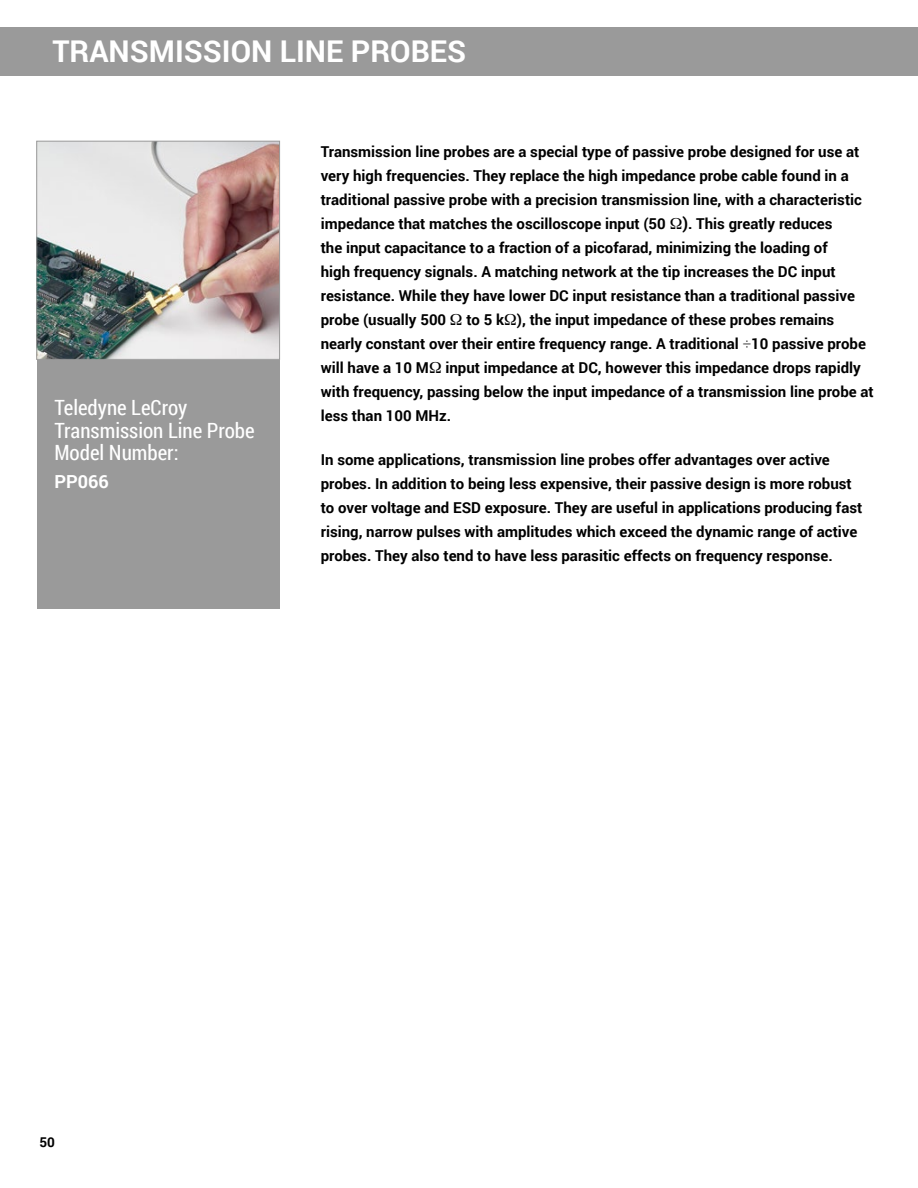
<style>
.page{position:relative;width:918px;height:1188px;background:#fff}
.page>*{position:absolute;margin:0;border:0;box-sizing:border-box;transform-origin:0 0}
.t1{font:700 30px "Roboto";color:#fff}
.t2{font:21px/22.5px "Roboto Condensed";color:#fff}
.t3{font:700 18px "Roboto";color:#fff}
.t4{font:700 15px/24px "Roboto";color:#000}
.t5{font:700 13.5px "Roboto";color:#000}
.s1{font-size:16.5px}
.s2{font-weight:300}
</style>
<div class="page">
<div style="left:0;top:27px;width:918px;height:49px;background:#9a9a9a"></div>
<div style="left:37px;top:359px;width:243px;height:250px;background:#9a9a9a"></div>
<img style="left:39px;top:143px;width:239px;height:215px">
<div style="left:37px;top:141px;width:243px;height:219px;border:1px solid #9a9a9a"></div>
<h1 class="t1" style="left:52px;top:30px;width:415px">TRANSMISSION LINE PROBES</h1>
<h2 class="t2" style="left:54px;top:396px;width:202px">Teledyne LeCroy<br>Transmission Line Probe<br>Model Number:</h2>
<p class="t3" style="left:54px;top:469px;width:56px">PP066</p>
<p class="t4" style="left:321px;top:139px;width:543px">Transmission line probes are a special type of passive probe designed for use at very high frequencies. They replace the high impedance probe cable found in a traditional passive probe with a precision transmission line, with a characteristic impedance that matches the oscilloscope input (50 <span class="s1">)</span>. This greatly reduces<br>the input capacitance to a fraction of a picofarad, minimizing the loading of<br>high frequency signals. A matching network at the tip increases the DC input resistance. While they have lower DC input resistance than a traditional passive probe (usually 500</p>
<p class="t4" style="left:321px;top:307px;width:555px;text-indent:146px">to 5 k ), the input impedance of these probes remains nearly constant over their entire frequency range. A traditional <span class="s2">÷</span>10 passive probe will have a 10 M input impedance at DC, however this impedance drops rapidly with frequency, passing below the input impedance of a transmission line probe at less than 100 MHz.</p>
<p class="t4" style="left:321px;top:447px;width:543px">In some applications, transmission line probes offer advantages over active probes. In addition to being less expensive, their passive design is more robust to over voltage and ESD exposure. They are useful in applications producing fast rising, narrow pulses with amplitudes which exceed the dynamic range of active probes. They also tend to have less parasitic effects on frequency response.</p>
<p class="t5" style="left:39px;top:1133px;width:17px">50</p>
</div>
